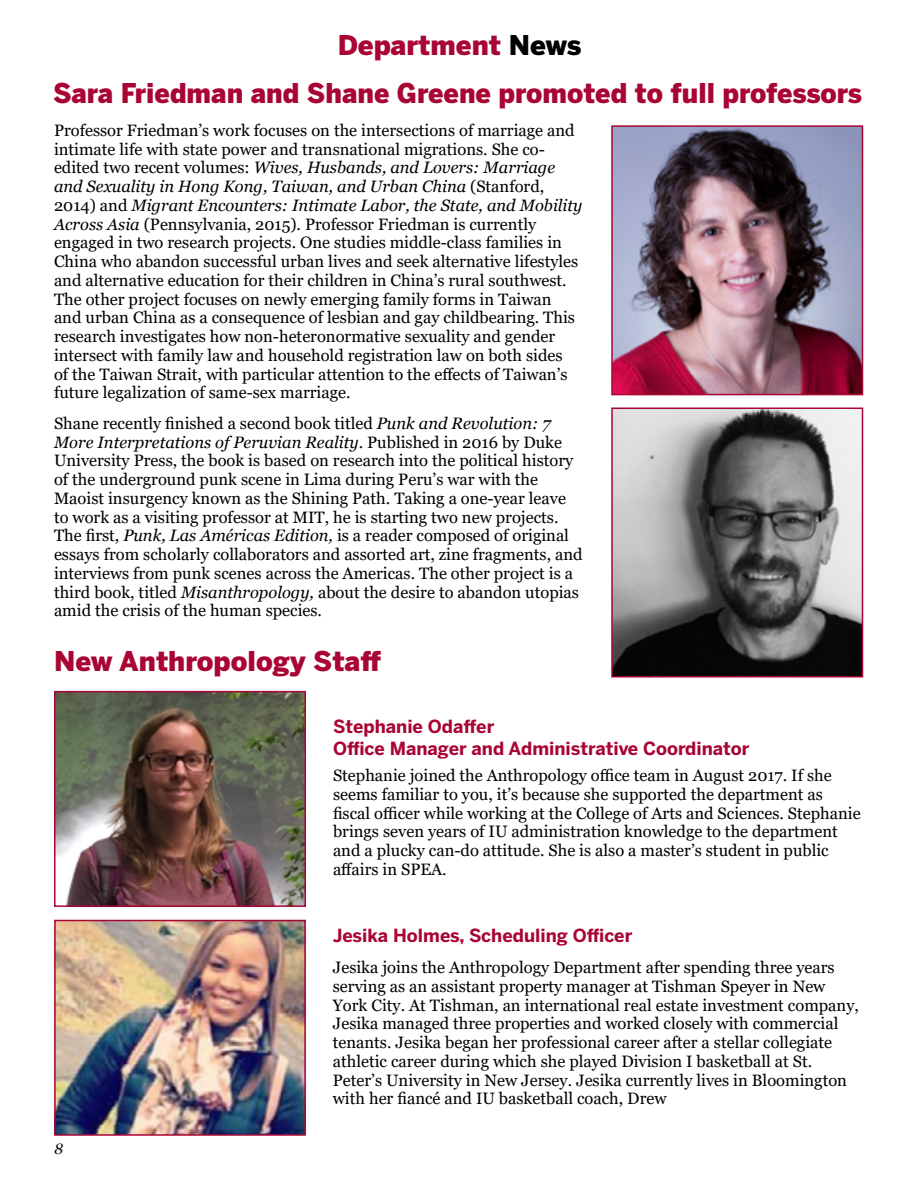
<style>
.page{position:relative;width:918px;height:1188px;background:#fff}
.page>*{position:absolute;margin:0;border:0;box-sizing:border-box;transform-origin:0 0}
.t1{font:900 27px "Benton Sans";color:#a90533}
.t2{font:700 18px/21.6px "Benton Sans";color:#a90533}
.t3{font:16.5px/18.8px "Georgia";color:#000}
.t4{font:italic 15px "Georgia";color:#000}
.s1{color:#000}
.s2{font-style:italic}
</style>
<div class="page">
<img style="left:614px;top:411px;width:246px;height:264px">
<div style="left:611px;top:408px;width:252px;height:270px;border:2px solid #a90533"></div>
<img style="left:614px;top:128px;width:246px;height:264px">
<div style="left:611px;top:125px;width:252px;height:270px;border:2px solid #a90533"></div>
<img style="left:57px;top:694px;width:246px;height:210px">
<div style="left:54px;top:691px;width:252px;height:216px;border:2px solid #a90533"></div>
<img style="left:57px;top:923px;width:246px;height:210px">
<div style="left:54px;top:920px;width:252px;height:216px;border:2px solid #a90533"></div>
<h1 class="t1" style="left:338px;top:28px;width:245px">Department <span class="s1">News</span></h1>
<h1 class="t1" style="left:53px;top:75px;width:810px">Sara Friedman and Shane Greene promoted to full professors</h1>
<p class="t3" style="left:54px;top:121px;width:530px">Professor Friedman’s work focuses on the intersections of marriage and intimate life with state power and transnational migrations. She co&shy;edited two recent volumes: <span class="s2">Wives, Husbands, and Lovers: Marriage and Sexuality in Hong Kong, Taiwan, and Urban China</span> (Stanford, 2014) and <span class="s2">Migrant Encounters: Intimate Labor, the State, and Mobility Across Asia</span> (Pennsylvania, 2015). Professor Friedman is currently engaged in two research projects. One studies middle-class families in China who abandon successful urban lives and seek alternative lifestyles and alternative education for their children in China’s rural southwest.<br>The other project focuses on newly emerging family forms in Taiwan and urban China as a consequence of lesbian and gay childbearing. This research investigates how non-heteronormative sexuality and gender intersect with family law and household registration law on both sides<br>of the Taiwan Strait, with particular attention to the effects of Taiwan’s future legalization of same-sex marriage.</p>
<p class="t3" style="left:54px;top:414px;width:530px">Shane recently finished a second book titled <span class="s2">Punk and Revolution: 7<br>More Interpretations of Peruvian Reality</span>. Published in 2016 by Duke University Press, the book is based on research into the political history of the underground punk scene in Lima during Peru’s war with the Maoist insurgency known as the Shining Path. Taking a one-year leave to work as a visiting professor at MIT, he is starting two new projects.<br>The first, <span class="s2">Punk, Las Américas Edition,</span> is a reader composed of original essays from scholarly collaborators and assorted art, zine fragments, and interviews from punk scenes across the Americas. The other project is a third book, titled <span class="s2">Misanthropology,</span> about the desire to abandon utopias amid the crisis of the human species.</p>
<h1 class="t1" style="left:54px;top:643px;width:329px">New Anthropology Staff</h1>
<p class="t2" style="left:333px;top:716px;width:418px">Stephanie Odaffer<br>Office Manager and Administrative Coordinator</p>
<p class="t3" style="left:333px;top:766px;width:529px">Stephanie joined the Anthropology office team in August 2017. If she seems familiar to you, it’s because she supported the department as fiscal officer while working at the College of Arts and Sciences. Stephanie brings seven years of IU administration knowledge to the department and a plucky can-do attitude. She is also a master’s student in public affairs in SPEA.</p>
<p class="t4" style="left:54px;top:1140px;width:10px">8</p>
<p class="t2" style="left:333px;top:925px;width:301px">Jesika Holmes, Scheduling Officer</p>
<p class="t3" style="left:333px;top:958px;width:528px">Jesika joins the Anthropology Department after spending three years serving as an assistant property manager at Tishman Speyer in New York City. At Tishman, an international real estate investment company, Jesika managed three properties and worked closely with commercial tenants. Jesika began her professional career after a stellar collegiate athletic career during which she played Division I basketball at St.<br>Peter’s University in New Jersey. Jesika currently lives in Bloomington with her fiancé and IU basketball coach, Drew</p>
</div>
